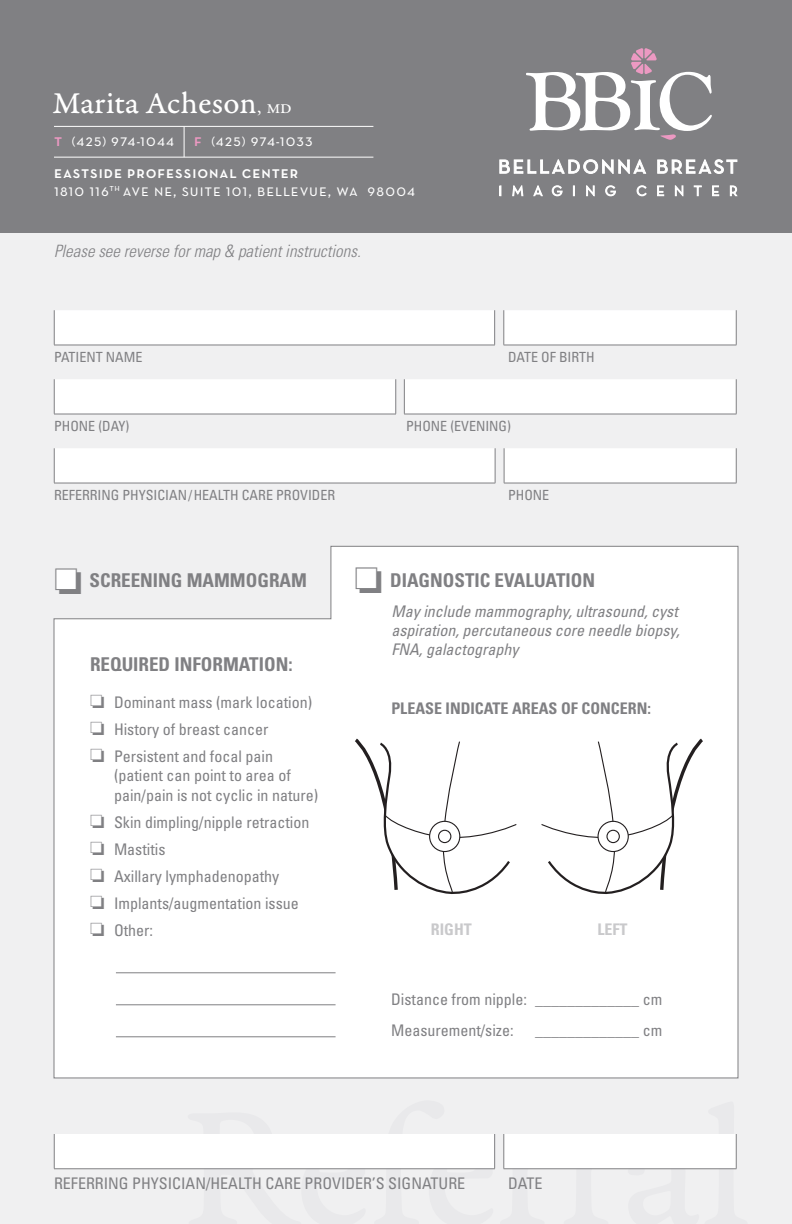
<style>
.page{position:relative;width:792px;height:1224px;background:#f0f0f1}
.page>*{position:absolute;margin:0;border:0;box-sizing:border-box;transform-origin:0 0}
.t1{font:32px "Garamond Premr Pro Capt";color:#fff}
.t2{font:700 condensed 19px "Univers";color:#808083}
.t3{font:17px "Neutra Text Book SC";letter-spacing:.055em;color:#fff}
.t4{font:italic 300 condensed 17px "Univers";color:#808083}
.t5{font:17px "Neutra Text Demi SC";letter-spacing:.055em;color:#fff}
.mice_type{font:condensed 16px/19.2px "Univers";color:#808083}
.t6{font:italic condensed 16px/19.2px "Univers";color:#808083;text-align:justify}
.t7{font:700 condensed 16px "Univers";color:#808083}
.t8{font:700 condensed 16px "Univers";color:#c9c9cb}
.mice_type-2{font:condensed 14px "Univers";color:#808083}
.s1{font-family:"Adobe Garamond Regular SC";font-size:20px}
.s2{font-family:"Neutra Text Demi SC";color:#ec99c2}
.s3{font-size:13px}
</style>
<div class="page">
<svg style="left:188px;top:1169px;width:549px;height:1px"></svg>
<div style="left:0;top:0;width:792px;height:233px;background:#808083"></div>
<div style="left:55px;top:310px;width:681px;height:35px;background:#fff"></div>
<hr style="left:54px;top:310px;width:1px;height:35px;background:#808083">
<hr style="left:494px;top:310px;width:1px;height:35px;background:#808083">
<hr style="left:503px;top:310px;width:1px;height:35px;background:#808083">
<hr style="left:736px;top:310px;width:1px;height:35px;background:#808083">
<hr style="left:54px;top:345px;width:441px;height:1px;background:#808083">
<hr style="left:504px;top:345px;width:232px;height:1px;background:#808083">
<div style="left:55px;top:379px;width:681px;height:35px;background:#fff"></div>
<hr style="left:54px;top:379px;width:1px;height:35px;background:#808083">
<hr style="left:395px;top:379px;width:1px;height:35px;background:#808083">
<hr style="left:404px;top:379px;width:1px;height:35px;background:#808083">
<hr style="left:736px;top:379px;width:1px;height:35px;background:#808083">
<hr style="left:54px;top:414px;width:342px;height:1px;background:#808083">
<hr style="left:404px;top:414px;width:332px;height:1px;background:#808083">
<div style="left:55px;top:448px;width:681px;height:35px;background:#fff"></div>
<hr style="left:54px;top:448px;width:1px;height:35px;background:#808083">
<hr style="left:495px;top:448px;width:1px;height:35px;background:#808083">
<hr style="left:504px;top:448px;width:1px;height:35px;background:#808083">
<hr style="left:736px;top:448px;width:1px;height:35px;background:#808083">
<hr style="left:54px;top:483px;width:441px;height:1px;background:#808083">
<hr style="left:504px;top:483px;width:232px;height:1px;background:#808083">
<div style="left:55px;top:1134px;width:681px;height:34px;background:#fff"></div>
<hr style="left:54px;top:1134px;width:1px;height:35px;background:#808083">
<hr style="left:494px;top:1134px;width:1px;height:35px;background:#808083">
<hr style="left:503px;top:1134px;width:1px;height:35px;background:#808083">
<hr style="left:736px;top:1134px;width:1px;height:35px;background:#808083">
<hr style="left:54px;top:1168px;width:441px;height:1px;background:#808083">
<hr style="left:504px;top:1168px;width:232px;height:1px;background:#808083">
<hr style="left:184px;top:127px;width:1px;height:30px;background:#fff">
<hr style="left:54px;top:157px;width:319px;height:1px;background:#fff">
<hr style="left:54px;top:126px;width:319px;height:1px;background:#fff">
<svg style="left:512px;top:185px;width:11px;height:11px"></svg>
<svg style="left:533px;top:185px;width:10px;height:11px"></svg>
<svg style="left:552px;top:185px;width:10px;height:11px"></svg>
<svg style="left:573px;top:186px;width:2px;height:10px"></svg>
<svg style="left:586px;top:185px;width:9px;height:11px"></svg>
<svg style="left:605px;top:185px;width:11px;height:11px"></svg>
<svg style="left:637px;top:185px;width:10px;height:11px"></svg>
<svg style="left:657px;top:186px;width:7px;height:10px"></svg>
<svg style="left:675px;top:185px;width:8px;height:11px"></svg>
<svg style="left:694px;top:186px;width:8px;height:10px"></svg>
<svg style="left:712px;top:186px;width:7px;height:10px"></svg>
<svg style="left:730px;top:186px;width:7px;height:10px"></svg>
<svg style="left:526px;top:48px;width:186px;height:92px"></svg>
<svg style="left:500px;top:160px;width:113px;height:14px"></svg>
<svg style="left:619px;top:160px;width:27px;height:14px"></svg>
<svg style="left:658px;top:160px;width:79px;height:14px"></svg>
<svg style="left:54px;top:546px;width:684px;height:532px"></svg>
<hr style="left:116px;top:972px;width:220px;height:1px;background:#808083">
<hr style="left:116px;top:1004px;width:220px;height:1px;background:#808083">
<hr style="left:116px;top:1036px;width:220px;height:1px;background:#808083">
<svg style="left:353px;top:737px;width:164px;height:159px"></svg>
<div style="left:430px;top:821px;width:30px;height:31px;background:#fff;border-radius:50%"></div>
<div style="left:429px;top:821px;width:31px;height:31px;border:1px solid #231f20;border-radius:50%"></div>
<div style="left:438px;top:830px;width:13px;height:13px;border:1px solid #231f20;border-radius:50%"></div>
<svg style="left:540px;top:737px;width:165px;height:159px"></svg>
<div style="left:598px;top:821px;width:30px;height:31px;background:#fff;border-radius:50%"></div>
<div style="left:598px;top:821px;width:31px;height:31px;border:1px solid #231f20;border-radius:50%"></div>
<div style="left:606px;top:830px;width:14px;height:13px;border:1px solid #231f20;border-radius:50%"></div>
<p class="t1" style="left:52px;top:84px;width:241px">Marita Acheson<span class="s1">, md</span></p>
<p class="t3" style="left:54px;top:130px;width:260px"><span class="s2">t</span> <span class="s3">(</span>425<span class="s3">)</span> 974–1044 <span class="s2">f</span> <span class="s3">(</span>425<span class="s3">)</span> 974–1033</p>
<p class="t5" style="left:54px;top:162px;width:246px">eastside professional center</p>
<p class="t3" style="left:54px;top:180px;width:363px">1810 116<sup>th</sup> ave ne, suite 101, bellevue, wa 98004</p>
<p class="t4" style="left:54px;top:241px;width:308px">Please see reverse for map &amp; patient instructions.</p>
<p class="mice_type-2" style="left:54px;top:348px;width:90px">PATIENT NAME</p>
<p class="mice_type-2" style="left:508px;top:348px;width:88px">DATE OF BIRTH</p>
<p class="mice_type-2" style="left:54px;top:417px;width:77px">PHONE (DAY)</p>
<p class="mice_type-2" style="left:406px;top:417px;width:107px">PHONE (EVENING)</p>
<p class="mice_type-2" style="left:54px;top:486px;width:283px">REFERRING PHYSICIAN/HEALTH CARE PROVIDER</p>
<p class="mice_type-2" style="left:508px;top:486px;width:43px">PHONE</p>
<p class="t2" style="left:54px;top:569px;width:255px">□ SCREENING MAMMOGRAM</p>
<p class="t2" style="left:90px;top:652px;width:204px">REQUIRED INFORMATION:</p>
<p class="mice_type" style="left:90px;top:692px;width:224px">□ Dominant mass (mark location)</p>
<p class="mice_type" style="left:90px;top:720px;width:180px">□ History of breast cancer</p>
<p class="mice_type" style="left:114px;top:747px;width:206px;text-indent:-24px">□ Persistent and focal pain (patient can point to area of pain/pain is not cyclic in nature)</p>
<p class="mice_type" style="left:90px;top:812px;width:221px">□ Skin dimpling/nipple retraction</p>
<p class="mice_type" style="left:90px;top:839px;width:77px">□ Mastitis</p>
<p class="mice_type" style="left:90px;top:866px;width:191px">□ Axillary lymphadenopathy</p>
<p class="mice_type" style="left:90px;top:894px;width:210px">□ Implants/augmentation issue</p>
<p class="mice_type" style="left:90px;top:921px;width:65px">□ Other:</p>
<p class="t2" style="left:355px;top:569px;width:242px">□ DIAGNOSTIC EVALUATION</p>
<p class="t6" style="left:391px;top:601px;width:290px">May include mammography, ultrasound, cyst aspiration, percutaneous core needle biopsy, FNA, galactography</p>
<p class="t7" style="left:391px;top:698px;width:261px">PLEASE INDICATE AREAS OF CONCERN:</p>
<p class="t8" style="left:431px;top:920px;width:42px">RIGHT</p>
<p class="t8" style="left:597px;top:920px;width:32px">LEFT</p>
<p class="mice_type" style="left:391px;top:983px;width:273px;line-height:31.2px">Distance from nipple: _____________ cm<br>Measurement/size:</p>
<p class="mice_type" style="left:535px;top:1021px;width:129px">_____________ cm</p>
<p class="mice_type" style="left:54px;top:1174px;width:413px">REFERRING PHYSICIAN/HEALTH CARE PROVIDER’S SIGNATURE</p>
<p class="mice_type" style="left:508px;top:1174px;width:36px">DATE</p>
</div>
